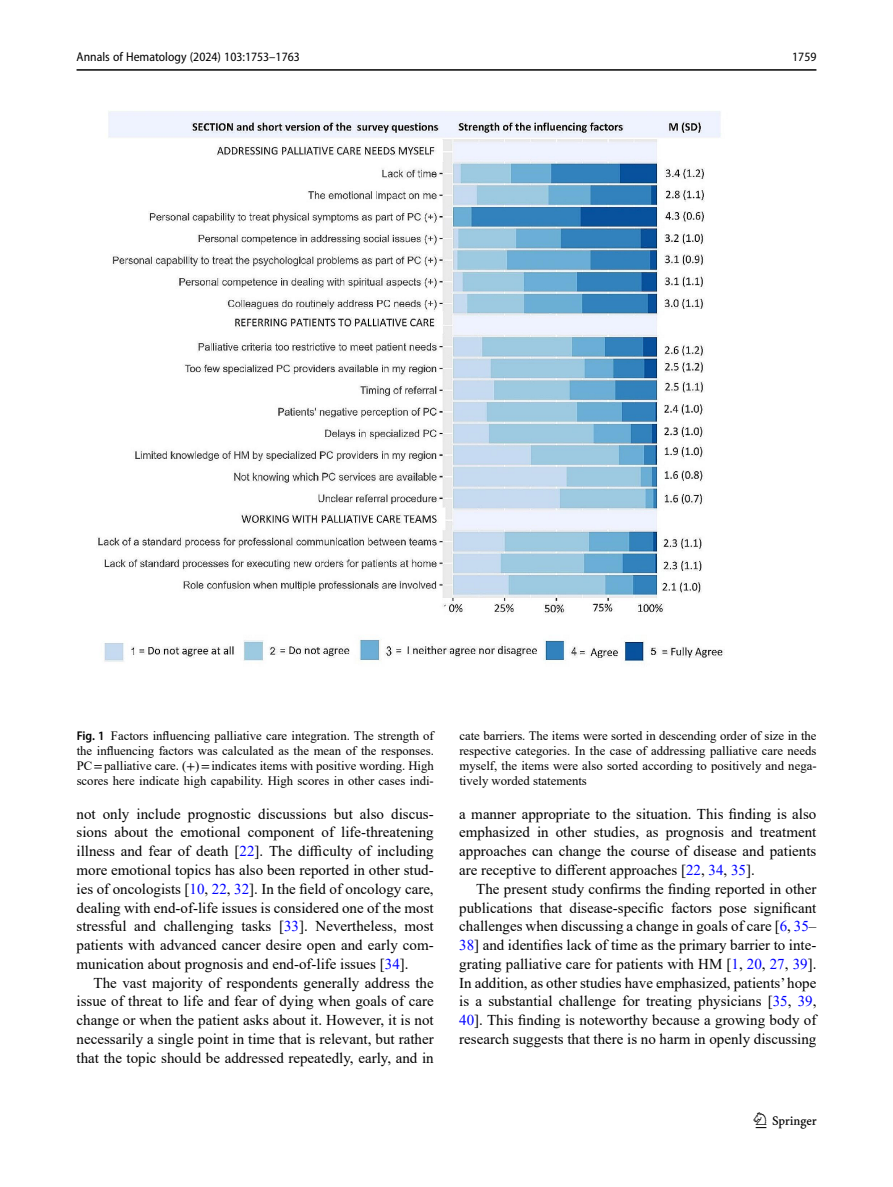
<style>
.page{position:relative;width:893px;height:1187px;background:#fff}
.page>*{position:absolute;margin:0;border:0;box-sizing:border-box;transform-origin:0 0}
.t1{font:22.5px "Springnew";color:#000}
.Body_Text_Indent{font:15px/18.8px "Times New Roman";color:#000;text-align:justify}
.Figure_Caption{font:12.75px/15px "Times New Roman";color:#000;text-align:justify}
.t2{font:semi-condensed 12.75px "Myriad Pro";color:#000}
.s1{font-family:"Myriad Pro";font-weight:600;font-stretch:semi-condensed}
.s2{font-family:"STIX"}
.s3{color:#00f}
</style>
<div class="page">
<hr style="left:77px;top:69px;width:739px;height:2px;background:#000">
<img style="left:97px;top:111px;width:626px;height:553px">
<p class="t2" style="left:77px;top:49px;width:225px">Annals of Hematology (2024) 103:1753–1763</p>
<p class="t2" style="left:792px;top:49px;width:26px">1759</p>
<p class="Figure_Caption" style="left:77px;top:727px;width:359px"><span class="s1">Fig. 1</span> Factors influencing palliative care integration. The strength of the influencing factors was calculated as the mean of the responses.<br>PC<span class="s2">=</span>palliative care. (<span class="s2">+</span>)<span class="s2">=</span>indicates items with positive wording. High scores here indicate high capability. High scores in other cases indi-</p>
<p class="Figure_Caption" style="left:459px;top:727px;width:359px">cate barriers. The items were sorted in descending order of size in the respective categories. In the case of addressing palliative care needs myself, the items were also sorted according to positively and nega&shy;tively worded statements</p>
<p class="Body_Text_Indent" style="left:77px;top:803px;width:359px">not only include prognostic discussions but also discus&shy;sions about the emotional component of life-threatening illness and fear of death [<span class="s3">22</span>]. The difficulty of including more emotional topics has also been reported in other stud&shy;ies of oncologists [<span class="s3">10</span>, <span class="s3">22</span>, <span class="s3">32</span>]. In the field of oncology care, dealing with end-of-life issues is considered one of the most stressful and challenging tasks [<span class="s3">33</span>]. Nevertheless, most patients with advanced cancer desire open and early com&shy;munication about prognosis and end-of-life issues [<span class="s3">34</span>].</p>
<p class="Body_Text_Indent" style="left:77px;top:972px;width:359px;text-indent:17px">The vast majority of respondents generally address the issue of threat to life and fear of dying when goals of care change or when the patient asks about it. However, it is not necessarily a single point in time that is relevant, but rather that the topic should be addressed repeatedly, early, and in</p>
<p class="Body_Text_Indent" style="left:459px;top:803px;width:359px">a manner appropriate to the situation. This finding is also emphasized in other studies, as prognosis and treatment approaches can change the course of disease and patients are receptive to different approaches [<span class="s3">22</span>, <span class="s3">34</span>, <span class="s3">35</span>].</p>
<p class="Body_Text_Indent" style="left:459px;top:878px;width:359px;text-indent:17px">The present study confirms the finding reported in other publications that disease-specific factors pose significant challenges when discussing a change in goals of care [<span class="s3">6</span>, <span class="s3">35</span>– <span class="s3">38</span>] and identifies lack of time as the primary barrier to inte&shy;grating palliative care for patients with HM [<span class="s3">1</span>, <span class="s3">20</span>, <span class="s3">27</span>, <span class="s3">39</span>].<br>In addition, as other studies have emphasized, patients’ hope is a substantial challenge for treating physicians [<span class="s3">35</span>, <span class="s3">39</span>, <span class="s3">40</span>]. This finding is noteworthy because a growing body of research suggests that there is no harm in openly discussing</p>
<h1 class="t1" style="left:756px;top:1107px;width:63px">1 3</h1>
</div>
